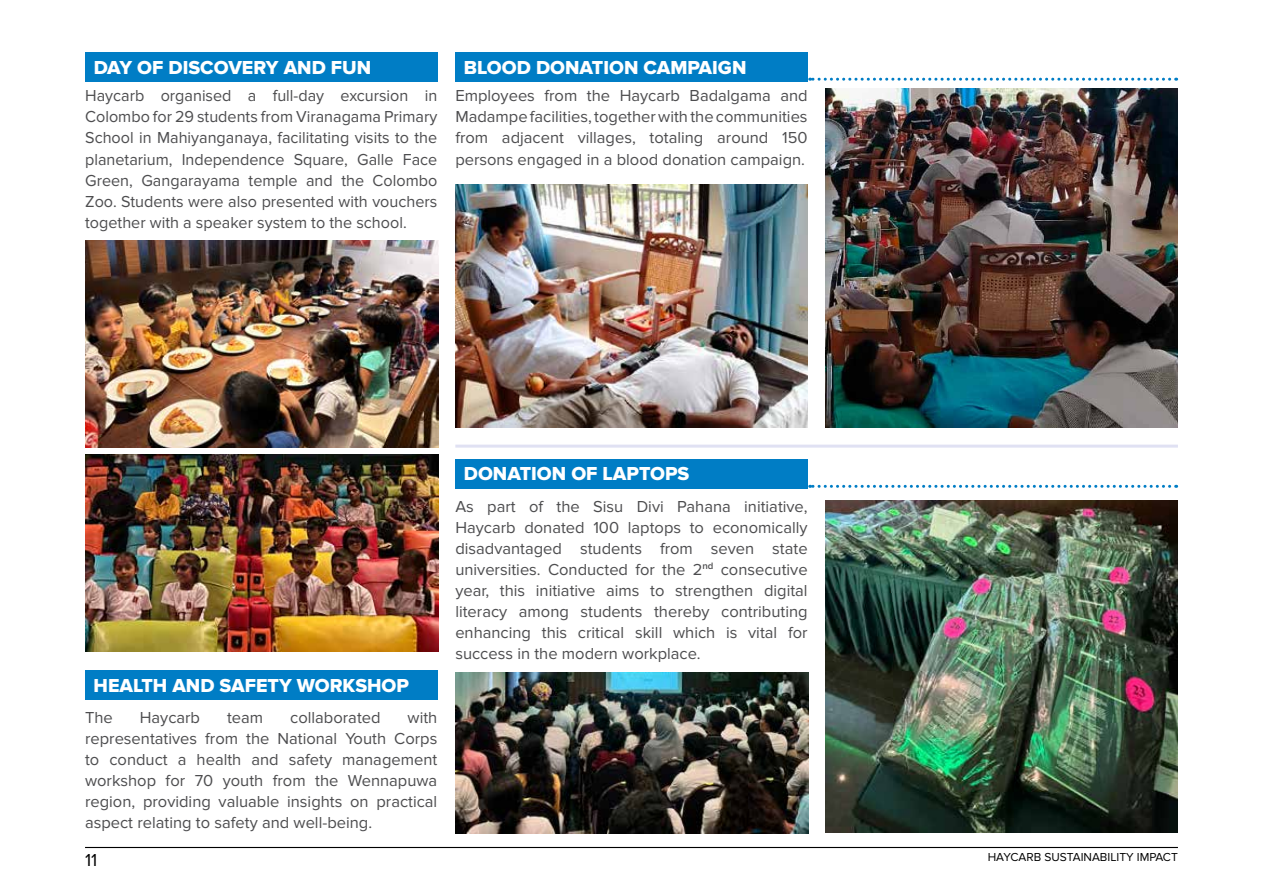
<style>
.page{position:relative;width:1263px;height:893px;background:#fff}
.page>*{position:absolute;margin:0;border:0;box-sizing:border-box;transform-origin:0 0}
.t1{font:19.5px "Proxima Nova Extrabld";color:#fff}
.t2{font:18px "Proxima Nova";color:#000}
.t3{font:16.5px/21px "Proxima Nova";color:#4d4d4f;text-align:justify}
.t4{font:12px "Proxima Nova";color:#000}
</style>
<div class="page">
<div style="left:85px;top:52px;width:352px;height:29px;background:#007dc5"></div>
<div style="left:85px;top:671px;width:352px;height:29px;background:#007dc5"></div>
<div style="left:455px;top:52px;width:352px;height:29px;background:#007dc5"></div>
<div style="left:455px;top:459px;width:352px;height:30px;background:#007dc5"></div>
<img style="left:455px;top:672px;width:353px;height:161px">
<img style="left:826px;top:500px;width:352px;height:333px">
<img style="left:85px;top:240px;width:353px;height:208px">
<img style="left:85px;top:455px;width:353px;height:196px">
<img style="left:455px;top:185px;width:353px;height:242px">
<img style="left:826px;top:88px;width:352px;height:339px">
<svg style="left:810px;top:78px;width:360px;height:3px"></svg>
<svg style="left:810px;top:485px;width:360px;height:3px"></svg>
<hr style="left:455px;top:445px;width:723px;height:3px;background:#e0e1f3">
<hr style="left:85px;top:847px;width:1093px;height:1px;background:#000">
<p class="t1" style="left:94px;top:56px;width:279px">DAY OF DISCOVERY AND FUN</p>
<p class="t1" style="left:464px;top:56px;width:284px">BLOOD DONATION CAMPAIGN</p>
<p class="t3" style="left:85px;top:86px;width:354px">Haycarb organised a full-day excursion in Colombo for 29 students from Viranagama Primary School in Mahiyanganaya, facilitating visits to the planetarium, Independence Square, Galle Face Green, Gangarayama temple and the Colombo Zoo. Students were also presented with vouchers together with a speaker system to the school.</p>
<p class="t3" style="left:455px;top:86px;width:354px">Employees from the Haycarb Badalgama and Madampe facilities, together with the communities from adjacent villages, totaling around 150 persons engaged in a blood donation campaign.</p>
<p class="t1" style="left:464px;top:462px;width:227px">DONATION OF LAPTOPS</p>
<p class="t1" style="left:94px;top:674px;width:317px">HEALTH AND SAFETY WORKSHOP</p>
<p class="t3" style="left:85px;top:708px;width:354px;text-indent:322px">with representatives from the National Youth Corps to conduct a health and safety management workshop for 70 youth from the Wennapuwa region, providing valuable insights on practical aspect relating to safety and well-being.</p>
<p class="t3" style="left:85px;top:708px;width:29px">The</p>
<p class="t3" style="left:140px;top:708px;width:62px">Haycarb</p>
<p class="t3" style="left:227px;top:708px;width:38px">team</p>
<p class="t3" style="left:290px;top:708px;width:92px">collaborated</p>
<p class="t2" style="left:85px;top:849px;width:14px">11</p>
<p class="t3" style="left:455px;top:496px;width:354px">As part of the Sisu Divi Pahana initiative, Haycarb donated 100 laptops to economically disadvantaged students from seven state universities. Conducted for the 2<sup>nd</sup> consecutive year, this initiative aims to strengthen digital literacy among students thereby contributing enhancing this critical skill which is vital for success in the modern workplace.</p>
<p class="t4" style="left:988px;top:850px;width:192px">HAYCARB SUSTAINABILITY IMPACT</p>
</div>
